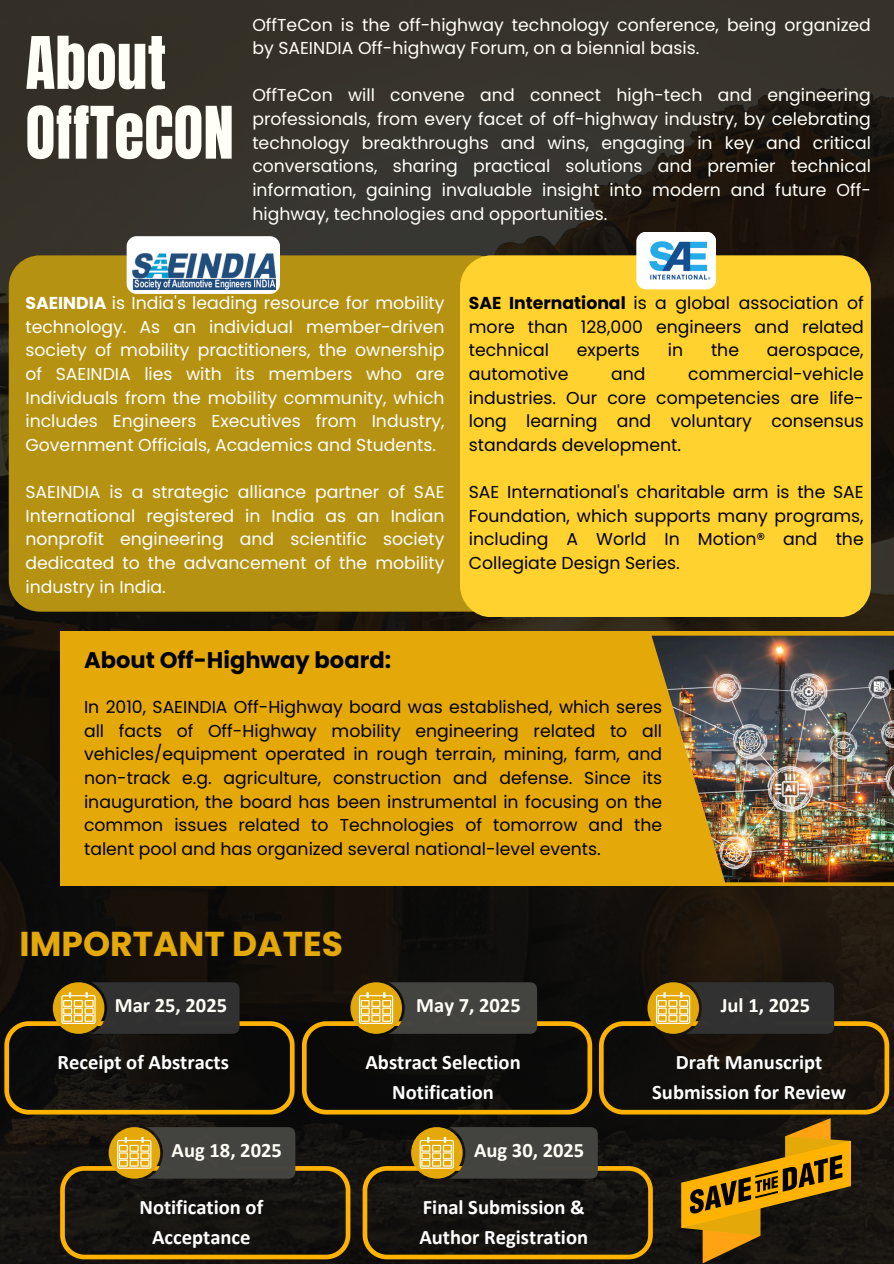
<style>
.page{position:relative;width:894px;height:1264px;background:#fff}
.page>*{position:absolute;margin:0;border:0;box-sizing:border-box;transform-origin:0 0}
.t1{font:61.5px/69.8px "Anton";color:#fffef7}
.t2{font:700 34.5px "Poppins";color:#e4a909}
.t3{font:700 22.65px "Poppins";color:#000}
.t4{font:700 20.55px/30.3px "Calibri";color:#fff;text-align:center}
.t5{font:700 20.55px "Calibri";color:#fffef7}
.t6{font:17.25px/23.7px "Poppins";color:#000;text-align:justify}
.t7{font:17.25px/23.7px "Poppins";color:#fff;text-align:justify}
.t8{font:17.25px/23.7px "Poppins";color:#fffef7}
.s1{font-weight:700}
</style>
<div class="page">
<img style="left:0;top:0;width:893px;height:1263px">
<div style="left:9px;top:255px;width:498px;height:356px;background:#b59211;border-radius:31px"></div>
<div style="left:460px;top:255px;width:410px;height:362px;background:#ffd230;border-radius:32px"></div>
<div style="left:127px;top:236px;width:153px;height:58px;background:#fff;border-radius:10px"></div>
<img style="left:132px;top:252px;width:143px;height:37px">
<div style="left:636px;top:232px;width:80px;height:57px;background:#fff;border-radius:10px"></div>
<img style="left:649px;top:241px;width:61px;height:39px">
<svg style="left:4px;top:982px;width:884px;height:281px;background:#352b15"></svg>
<div style="left:60px;top:631px;width:833px;height:255px;background:#e4a909"></div>
<img style="left:651px;top:635px;width:242px;height:247px">
<p class="t1" style="left:25px;top:29px;width:210px">About<br>OffTeCON</p>
<p class="t8" style="left:252px;top:13px;width:620px">OffTeCon is the off-highway technology conference, being organized by SAEINDIA Off-highway Forum, on a biennial basis.</p>
<p class="t8" style="left:252px;top:84px;width:620px;text-align:justify">OffTeCon will convene and connect high-tech and engineering professionals, from every facet of off-highway industry, by celebrating technology breakthroughs and wins, engaging in key and critical conversations, sharing practical solutions and premier technical information, gaining invaluable insight into modern and future Off&shy;highway, technologies and opportunities.</p>
<p class="t7" style="left:25px;top:291px;width:420px"><span class="s1">SAEINDIA</span> is India's leading resource for mobility technology. As an individual member-driven society of mobility practitioners, the ownership of SAEINDIA lies with its members who are Individuals from the mobility community, which includes Engineers Executives from Industry, Government Officials, Academics and Students.</p>
<h3 class="t7" style="left:25px;top:480px;width:420px">SAEINDIA is a strategic alliance partner of SAE International registered in India as an Indian nonprofit engineering and scientific society dedicated to the advancement of the mobility industry in India.</h3>
<h3 class="t3" style="left:84px;top:644px;width:308px">About Off-Highway board:</h3>
<p class="t6" style="left:468px;top:291px;width:396px"><span class="s1">SAE International</span> is a global association of more than 128,000 engineers and related technical</p>
<p class="t6" style="left:576px;top:338px;width:65px">experts</p>
<p class="t6" style="left:667px;top:338px;width:17px">in</p>
<p class="t6" style="left:710px;top:338px;width:30px">the</p>
<p class="t6" style="left:766px;top:338px;width:98px">aerospace,</p>
<p class="t6" style="left:468px;top:362px;width:101px">automotive</p>
<p class="t6" style="left:611px;top:362px;width:36px">and</p>
<p class="t6" style="left:468px;top:362px;width:396px;text-indent:219px">commercial-vehicle industries. Our core competencies are life&shy;long learning and voluntary consensus standards development.</p>
<h2 class="t6" style="left:468px;top:480px;width:396px">SAE International's charitable arm is the SAE Foundation, which supports many programs, including A World In Motion® and the Collegiate Design Series.</h2>
<p class="t6" style="left:84px;top:695px;width:579px">In 2010, SAEINDIA Off-Highway board was established, which seres all facts of Off-Highway mobility engineering related to all vehicles/equipment operated in rough terrain, mining, farm, and non-track e.g. agriculture, construction and defense. Since its inauguration, the board has been instrumental in focusing on the common issues related to Technologies of tomorrow and the talent pool and has organized several national-level events.</p>
<p class="t2" style="left:20px;top:919px;width:325px">IMPORTANT DATES</p>
<h1 class="t5" style="left:115px;top:997px;width:114px">Mar 25, 2025</h1>
<p class="t4" style="left:57px;top:1048px;width:173px">Receipt of Abstracts</p>
<p class="t5" style="left:172px;top:1141px;width:112px">Aug 18, 2025</p>
<p class="t4" style="left:139px;top:1193px;width:125px">Notification of<br>Acceptance</p>
<p class="t5" style="left:416px;top:997px;width:106px">May 7, 2025</p>
<p class="t4" style="left:365px;top:1048px;width:157px">Abstract Selection<br>Notification</p>
<p class="t5" style="left:474px;top:1141px;width:112px">Aug 30, 2025</p>
<p class="t4" style="left:419px;top:1193px;width:170px;text-align:left">Final Submission &amp;<br>Author Registration</p>
<p class="t5" style="left:720px;top:997px;width:91px">Jul 1, 2025</p>
<h3 class="t4" style="left:652px;top:1048px;width:195px">Draft Manuscript<br>Submission for Review</h3>
</div>
